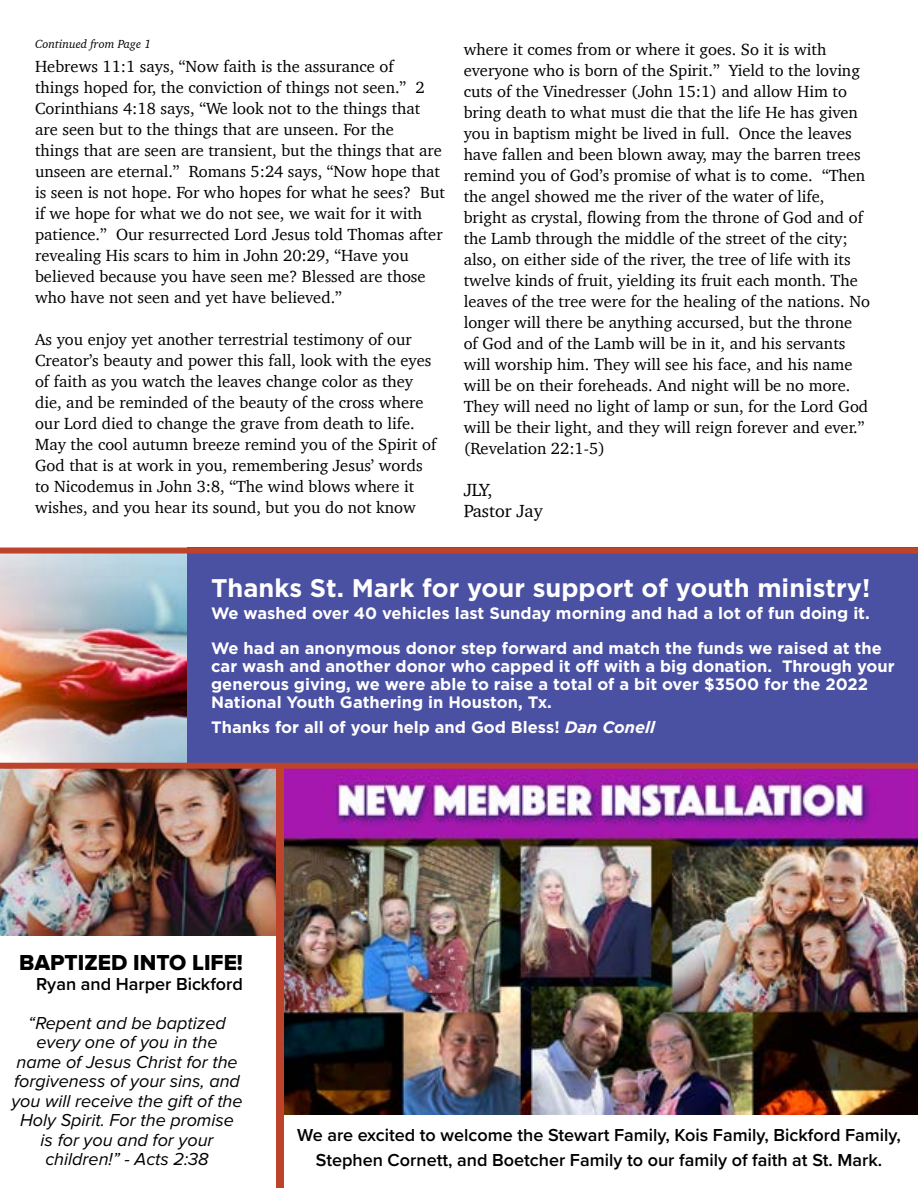
<style>
.page{position:relative;width:918px;height:1188px;background:#fff}
.page>*{position:absolute;margin:0;border:0;box-sizing:border-box;transform-origin:0 0}
.t1{font:700 25.5px "Gotham";color:#fff}
.t2{font:22.5px "Proxima Nova Extrabld";color:#000}
.t3{font:italic 18px/19.5px "Proxima Nova";color:#000;text-align:center}
.t4{font:600 18px/25.3px "Proxima Nova";color:#000;text-align:center}
.t5{font:18px/21px "Charter";color:#000}
.t6{font:16.5px/21px "Charter";color:#000}
.t7{font:700 16.5px/18px "Gotham";color:#fff}
.t8{font:italic 12px "Charter";color:#000}
.s1{font-style:italic}
</style>
<div class="page">
<img style="left:0;top:554px;width:188px;height:209px">
<img style="left:284px;top:769px;width:634px;height:346px">
<img style="left:0;top:769px;width:276px;height:166px">
<div style="left:188px;top:548px;width:730px;height:218px;background:#4a50a2"></div>
<div style="left:0;top:548px;width:918px;height:6px;background:#bd432b"></div>
<div style="left:276px;top:769px;width:8px;height:419px;background:#bd432b"></div>
<div style="left:0;top:763px;width:918px;height:6px;background:#bd432b"></div>
<p class="t8" style="left:35px;top:33px;width:118px">Continued from Page 1</p>
<p class="t6" style="left:35px;top:55px;width:411px">Hebrews 11:1 says, “Now faith is the assurance of<br>things hoped for, the conviction of things not seen.” 2<br>Corinthians 4:18 says, “We look not to the things that are seen but to the things that are unseen. For the<br>things that are seen are transient, but the things that are unseen are eternal.” Romans 5:24 says, “Now hope that is seen is not hope. For who hopes for what he sees? But if we hope for what we do not see, we wait for it with patience.” Our resurrected Lord Jesus told Thomas after revealing His scars to him in John 20:29, “Have you believed because you have seen me? Blessed are those who have not seen and yet have believed.”</p>
<p class="t6" style="left:35px;top:328px;width:403px">As you enjoy yet another terrestrial testimony of our Creator’s beauty and power this fall, look with the eyes of faith as you watch the leaves change color as they die, and be reminded of the beauty of the cross where our Lord died to change the grave from death to life.<br>May the cool autumn breeze remind you of the Spirit of God that is at work in you, remembering Jesus’ words to Nicodemus in John 3:8, “The wind blows where it wishes, and you hear its sound, but you do not know</p>
<p class="t6" style="left:464px;top:39px;width:408px">where it comes from or where it goes. So it is with everyone who is born of the Spirit.” Yield to the loving cuts of the Vinedresser (John 15:1) and allow Him to bring death to what must die that the life He has given you in baptism might be lived in full. Once the leaves have fallen and been blown away, may the barren trees remind you of God’s promise of what is to come. “Then the angel showed me the river of the water of life, bright as crystal, flowing from the throne of God and of the Lamb through the middle of the street of the city; also, on either side of the river, the tree of life with its twelve kinds of fruit, yielding its fruit each month. The leaves of the tree were for the healing of the nations. No longer will there be anything accursed, but the throne of God and of the Lamb will be in it, and his servants will worship him. They will see his face, and his name will be on their foreheads. And night will be no more.<br>They will need no light of lamp or sun, for the Lord God will be their light, and they will reign forever and ever.” (Revelation 22:1-5)</p>
<p class="t5" style="left:464px;top:479px;width:81px">JLY,<br>Pastor Jay</p>
<h1 class="t1" style="left:211px;top:571px;width:661px">Thanks St. Mark for your support of youth ministry!</h1>
<p class="t7" style="left:211px;top:596px;width:672px;line-height:34.5px">We washed over 40 vehicles last Sunday morning and had a lot of fun doing it.<br>We had an anonymous donor step forward and match the funds we raised at the</p>
<p class="t7" style="left:211px;top:657px;width:685px">car wash and another donor who capped it off with a big donation. Through your generous giving, we were able to raise a total of a bit over $3500 for the 2022<br>National Youth Gathering in Houston, Tx.</p>
<p class="t7" style="left:211px;top:718px;width:446px">Thanks for all of your help and God Bless! <span class="s1">Dan Conell</span></p>
<h2 class="t2" style="left:19px;top:950px;width:225px">BAPTIZED INTO LIFE!</h2>
<p class="t4" style="left:36px;top:971px;width:208px">Ryan and Harper Bickford</p>
<p class="t3" style="left:11px;top:1014px;width:233px">“Repent and be baptized every one of you in the<br>name of Jesus Christ for the forgiveness of your sins, and you will receive the gift of the<br>Holy Spirit. For the promise<br>is for you and for your children!” - Acts 2:38</p>
<p class="t4" style="left:297px;top:1121px;width:605px">We are excited to welcome the Stewart Family, Kois Family, Bickford Family,<br>Stephen Cornett, and Boetcher Family to our family of faith at St. Mark.</p>
</div>
